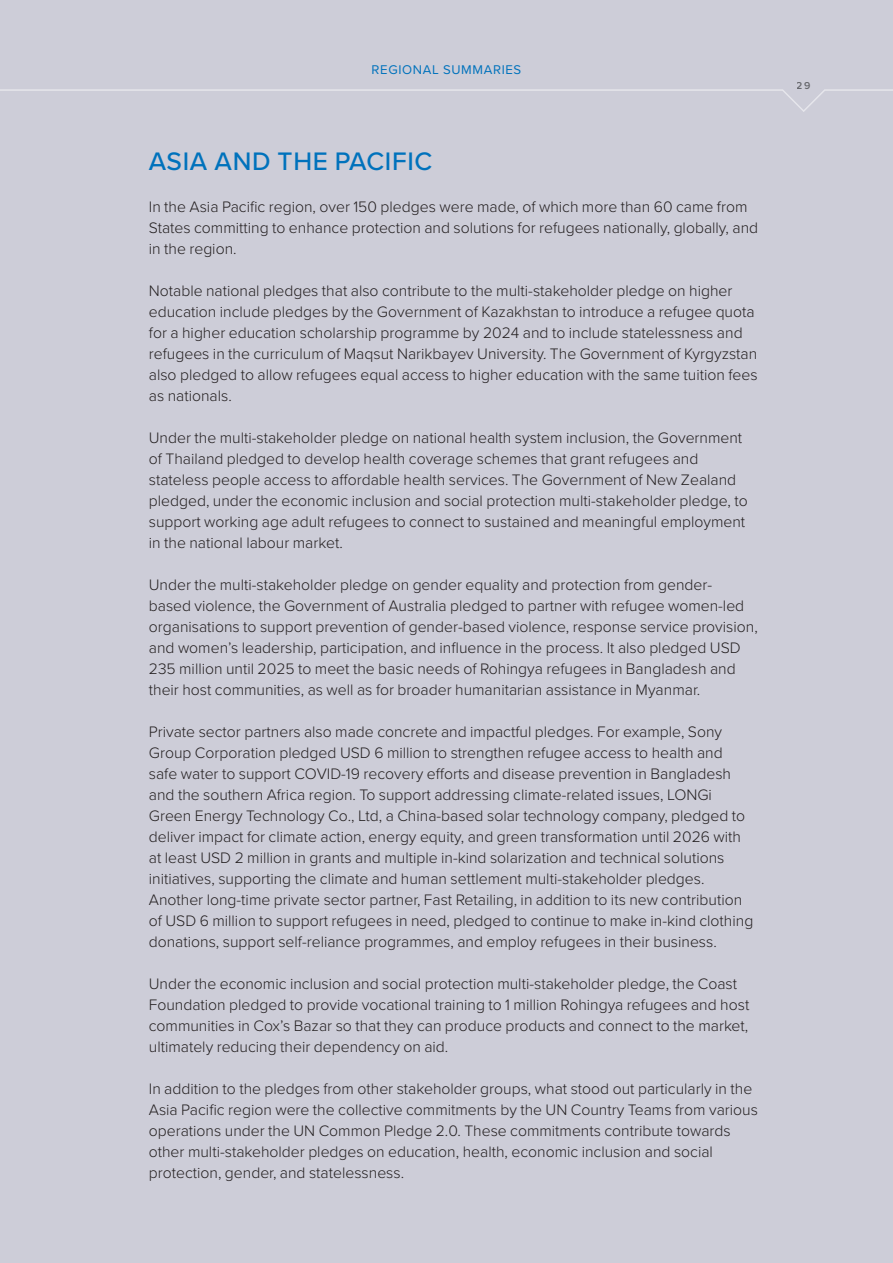
<style>
.page{position:relative;width:893px;height:1263px;background:#cdcdd8}
.page>*{position:absolute;margin:0;border:0;box-sizing:border-box;transform-origin:0 0}
.t1{font:500 26.25px "Proxima Nova";letter-spacing:.025em;color:#0072bc}
.Normal_1Col{font:300 15.75px/21px "Proxima Nova";color:#231f20}
.t2{font:13.2px "Proxima Nova";letter-spacing:.05em;color:#0072bc}
.t3{font:600 10.5px "Proxima Nova";color:#020403}
</style>
<div class="page">
<svg style="left:0;top:89px;width:893px;height:23px"></svg>
<p class="t2" style="left:372px;top:60px;width:150px">REGIONAL SUMMARIES</p>
<h2 class="t1" style="left:149px;top:141px;width:285px">ASIA AND THE PACIFIC</h2>
<p class="Normal_1Col" style="left:149px;top:195px;width:611px">In the Asia Pacific region, over 150 pledges were made, of which more than 60 came from<br>States committing to enhance protection and solutions for refugees nationally, globally, and in the region.</p>
<p class="Normal_1Col" style="left:149px;top:279px;width:610px">Notable national pledges that also contribute to the multi-stakeholder pledge on higher education include pledges by the Government of Kazakhstan to introduce a refugee quota for a higher education scholarship programme by 2024 and to include statelessness and refugees in the curriculum of Maqsut Narikbayev University. The Government of Kyrgyzstan also pledged to allow refugees equal access to higher education with the same tuition fees as nationals.</p>
<p class="Normal_1Col" style="left:149px;top:426px;width:600px">Under the multi-stakeholder pledge on national health system inclusion, the Government of Thailand pledged to develop health coverage schemes that grant refugees and stateless people access to affordable health services. The Government of New Zealand pledged, under the economic inclusion and social protection multi-stakeholder pledge, to support working age adult refugees to connect to sustained and meaningful employment in the national labour market.</p>
<p class="Normal_1Col" style="left:149px;top:573px;width:610px">Under the multi-stakeholder pledge on gender equality and protection from gender&shy;based violence, the Government of Australia pledged to partner with refugee women-led organisations to support prevention of gender-based violence, response service provision, and women’s leadership, participation, and influence in the process. It also pledged USD 235 million until 2025 to meet the basic needs of Rohingya refugees in Bangladesh and their host communities, as well as for broader humanitarian assistance in Myanmar.</p>
<p class="Normal_1Col" style="left:149px;top:720px;width:606px">Private sector partners also made concrete and impactful pledges. For example, Sony Group Corporation pledged USD 6 million to strengthen refugee access to health and safe water to support COVID-19 recovery efforts and disease prevention in Bangladesh and the southern Africa region. To support addressing climate-related issues, LONGi Green Energy Technology Co., Ltd, a China-based solar technology company, pledged to deliver impact for climate action, energy equity, and green transformation until 2026 with at least USD 2 million in grants and multiple in-kind solarization and technical solutions initiatives, supporting the climate and human settlement multi-stakeholder pledges.<br>Another long-time private sector partner, Fast Retailing, in addition to its new contribution of USD 6 million to support refugees in need, pledged to continue to make in-kind clothing donations, support self-reliance programmes, and employ refugees in their business.</p>
<p class="Normal_1Col" style="left:149px;top:972px;width:602px">Under the economic inclusion and social protection multi-stakeholder pledge, the Coast Foundation pledged to provide vocational training to 1 million Rohingya refugees and host communities in Cox’s Bazar so that they can produce products and connect to the market, ultimately reducing their dependency on aid.</p>
<p class="Normal_1Col" style="left:149px;top:1077px;width:611px">In addition to the pledges from other stakeholder groups, what stood out particularly in the Asia Pacific region were the collective commitments by the UN Country Teams from various operations under the UN Common Pledge 2.0. These commitments contribute towards other multi-stakeholder pledges on education, health, economic inclusion and social protection, gender, and statelessness.</p>
<p class="t3" style="left:797px;top:78px;width:15px">29</p>
</div>
